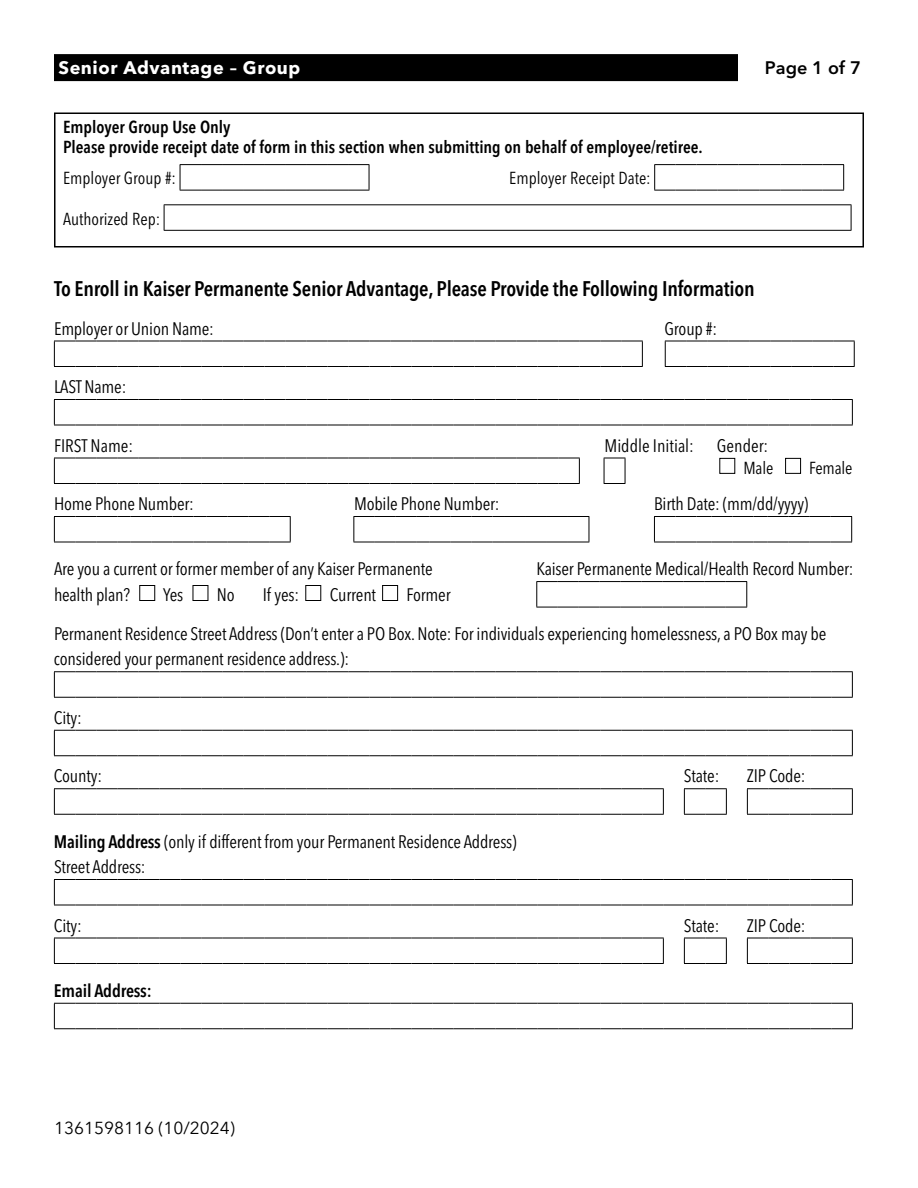
<style>
.page{position:relative;width:918px;height:1188px;background:#fff}
.page>*{position:absolute;margin:0;border:0;box-sizing:border-box;transform-origin:0 0}
.t1{font:600 condensed 21px "Avenir Next LT Pro";letter-spacing:-.01em;color:#000}
.t2{font:condensed 18px/25.5px "Avenir Next LT Pro";letter-spacing:-.01em;color:#000}
.t3{font:700 18px "Avenir Next LT Pro";letter-spacing:.03em;color:#fff}
.t4{font:600 condensed 18px "Avenir Next LT Pro";letter-spacing:-.01em;color:#000}
.t5{font:600 18px "Avenir Next LT Pro";color:#000}
.t6{font:600 condensed 17.25px "Avenir Next LT Pro";color:#000}
.t7{font:condensed 17.25px "Avenir Next LT Pro";color:#000}
.t8{font:17.25px "Avenir Next LT Pro";color:#000}
.s1{font-weight:600}
</style>
<div class="page">
<svg style="left:54px;top:341px;width:589px;height:26px"></svg>
<svg style="left:665px;top:341px;width:190px;height:26px"></svg>
<svg style="left:54px;top:399px;width:799px;height:27px"></svg>
<svg style="left:54px;top:458px;width:526px;height:26px"></svg>
<svg style="left:604px;top:458px;width:22px;height:26px"></svg>
<div style="left:719px;top:458px;width:16px;height:16px;border:1px solid #000"></div>
<div style="left:785px;top:458px;width:16px;height:16px;border:1px solid #000"></div>
<svg style="left:54px;top:516px;width:237px;height:27px"></svg>
<svg style="left:353px;top:516px;width:237px;height:27px"></svg>
<svg style="left:654px;top:516px;width:198px;height:27px"></svg>
<svg style="left:536px;top:581px;width:211px;height:27px"></svg>
<div style="left:139px;top:585px;width:16px;height:16px;border:1px solid #000"></div>
<div style="left:193px;top:585px;width:15px;height:16px;border:1px solid #000"></div>
<div style="left:305px;top:585px;width:16px;height:16px;border:1px solid #000"></div>
<div style="left:382px;top:585px;width:16px;height:16px;border:1px solid #000"></div>
<svg style="left:54px;top:671px;width:799px;height:27px"></svg>
<svg style="left:54px;top:730px;width:799px;height:26px"></svg>
<svg style="left:54px;top:788px;width:610px;height:27px"></svg>
<svg style="left:684px;top:788px;width:43px;height:27px"></svg>
<svg style="left:747px;top:788px;width:106px;height:27px"></svg>
<svg style="left:54px;top:879px;width:799px;height:27px"></svg>
<svg style="left:54px;top:938px;width:610px;height:26px"></svg>
<svg style="left:684px;top:938px;width:43px;height:26px"></svg>
<svg style="left:747px;top:938px;width:106px;height:26px"></svg>
<svg style="left:54px;top:1003px;width:799px;height:26px"></svg>
<div style="left:54px;top:54px;width:684px;height:27px;background:#000"></div>
<div style="left:54px;top:112px;width:810px;height:136px;border:2px solid #000"></div>
<svg style="left:180px;top:164px;width:190px;height:27px"></svg>
<svg style="left:654px;top:164px;width:190px;height:27px"></svg>
<hr style="left:164px;top:204px;width:687px;height:1px;background:#000">
<svg style="left:164px;top:205px;width:1px;height:25px"></svg>
<svg style="left:851px;top:205px;width:1px;height:25px"></svg>
<hr style="left:164px;top:230px;width:687px;height:1px;background:#000">
<h2 class="t3" style="left:58px;top:56px;width:243px">Senior Advantage – Group</h2>
<p class="t5" style="left:765px;top:56px;width:98px">Page 1 of 7</p>
<p class="t6" style="left:63px;top:116px;width:169px">Employer Group Use Only</p>
<p class="t6" style="left:63px;top:137px;width:641px">Please provide receipt date of form in this section when submitting on behalf of employee/retiree.</p>
<p class="t7" style="left:63px;top:168px;width:115px">Employer Group #:</p>
<p class="t7" style="left:509px;top:168px;width:143px">Employer Receipt Date:</p>
<p class="t7" style="left:63px;top:209px;width:99px">Authorized Rep:</p>
<h3 class="t1" style="left:54px;top:275px;width:702px">To Enroll in Kaiser Permanente Senior Advantage, Please Provide the Following Information</h3>
<p class="t2" style="left:54px;top:316px;width:162px">Employer or Union Name:</p>
<p class="t2" style="left:665px;top:316px;width:54px">Group #:</p>
<p class="t2" style="left:54px;top:374px;width:74px">LAST Name:</p>
<p class="t2" style="left:54px;top:433px;width:81px">FIRST Name:</p>
<p class="t2" style="left:604px;top:433px;width:91px">Middle Initial:</p>
<p class="t2" style="left:717px;top:433px;width:53px">Gender:</p>
<p class="t7" style="left:743px;top:457px;width:31px">Male</p>
<p class="t7" style="left:809px;top:457px;width:45px">Female</p>
<p class="t2" style="left:54px;top:491px;width:141px">Home Phone Number:</p>
<p class="t2" style="left:354px;top:491px;width:147px">Mobile Phone Number:</p>
<p class="t2" style="left:654px;top:491px;width:156px">Birth Date: (mm/dd/yyyy)</p>
<p class="t2" style="left:54px;top:556px;width:380px">Are you a current or former member of any Kaiser Permanente health plan?</p>
<p class="t2" style="left:163px;top:582px;width:21px">Yes</p>
<p class="t2" style="left:217px;top:582px;width:19px">No</p>
<p class="t2" style="left:263px;top:582px;width:38px">If yes:</p>
<p class="t2" style="left:330px;top:582px;width:48px">Current</p>
<p class="t2" style="left:407px;top:582px;width:46px">Former</p>
<p class="t2" style="left:536px;top:556px;width:319px">Kaiser Permanente Medical/Health Record Number:</p>
<p class="t2" style="left:54px;top:621px;width:774px">Permanent Residence Street Address (Don’t enter a PO Box. Note: For individuals experiencing homelessness, a PO Box may be considered your permanent residence address.):</p>
<p class="t2" style="left:54px;top:705px;width:29px">City:</p>
<p class="t2" style="left:54px;top:763px;width:50px">County:</p>
<p class="t2" style="left:684px;top:763px;width:37px">State:</p>
<p class="t2" style="left:747px;top:763px;width:60px">ZIP Code:</p>
<p class="t2" style="left:54px;top:829px;width:464px"><span class="s1">Mailing Address</span> (only if different from your Permanent Residence Address)</p>
<p class="t2" style="left:54px;top:854px;width:93px">Street Address:</p>
<p class="t2" style="left:54px;top:913px;width:29px">City:</p>
<p class="t2" style="left:684px;top:913px;width:37px">State:</p>
<p class="t2" style="left:747px;top:913px;width:60px">ZIP Code:</p>
<p class="t4" style="left:54px;top:980px;width:99px">Email Address:</p>
<p class="t8" style="left:54px;top:1117px;width:183px">1361598116 (10/2024)</p>
</div>
